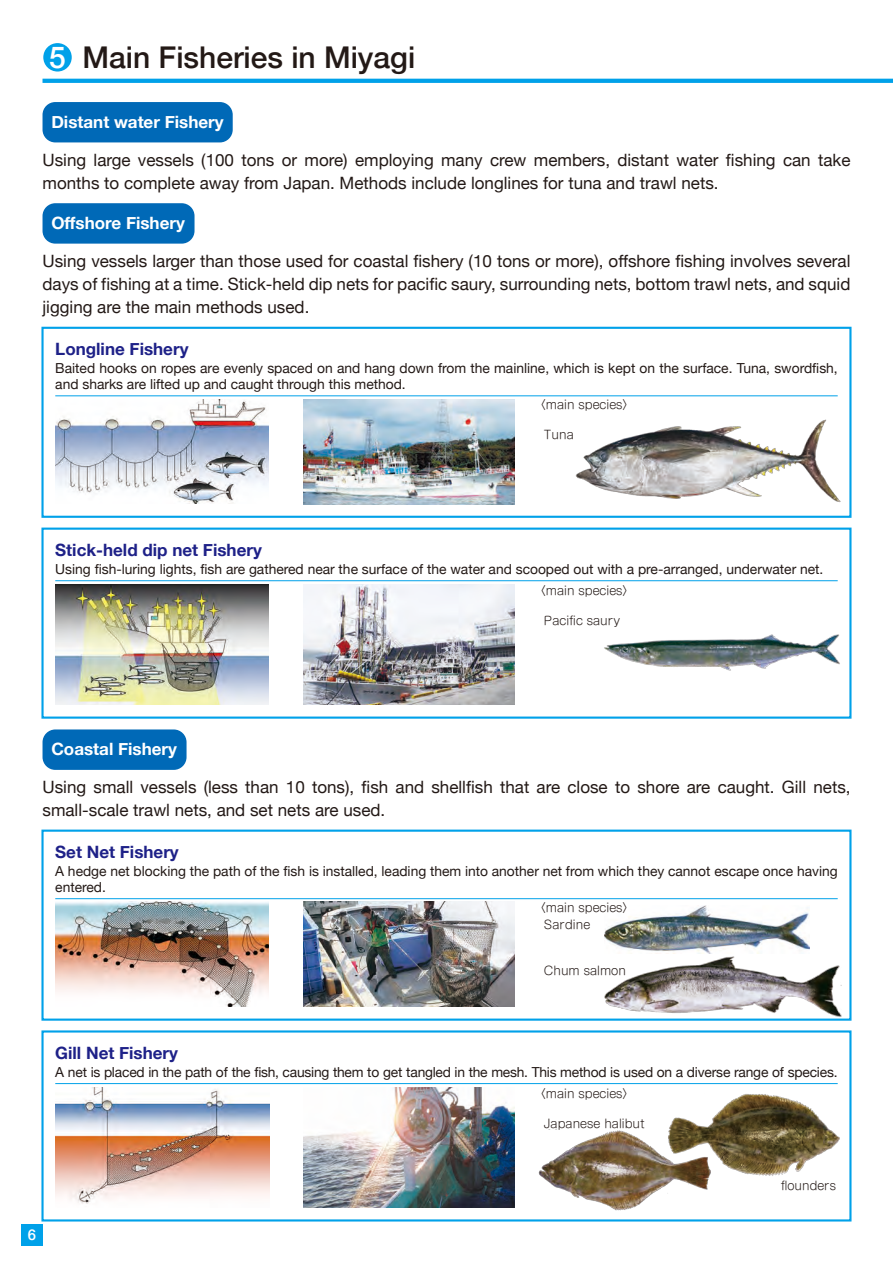
<style>
.page{position:relative;width:893px;height:1263px;background:#fff}
.page>*{position:absolute;margin:0;border:0;box-sizing:border-box;transform-origin:0 0}
.t1{font:500 30px "Helvetica Neue";color:#231916}
.t2{font:16.95px/23.4px "Helvetica Neue";color:#231916}
.t3{font:700 16.95px "Helvetica Neue";color:#1e2188}
.t4{font:700 16.95px "Helvetica Neue";color:#fff}
.t5{font:500 14.85px "Helvetica Neue";color:#fff}
.t6{font:13.8px/15.9px "Helvetica Neue";color:#231916}
.t7{font:300 11.7px/17px "Shin M Go Pro";color:#231916}
.t8{font:300 11.55px "Shin M Go Pro";color:#231916}
.s1{color:#fff}
</style>
<div class="page">
<img style="left:669px;top:1094px;width:171px;height:82px">
<img style="left:538px;top:1129px;width:172px;height:82px">
<svg style="left:43px;top:79px;width:850px;height:4px;background:#05a2e9"></svg>
<div style="left:43px;top:43px;width:29px;height:29px;background:#00a1e9;border-radius:50%"></div>
<div style="left:41px;top:1030px;width:810px;height:191px;border:2px solid #00a1e9"></div>
<img style="left:55px;top:1087px;width:214px;height:117px">
<img style="left:303px;top:1087px;width:211px;height:121px">
<div style="left:41px;top:528px;width:810px;height:191px;border:2px solid #00a1e9"></div>
<img style="left:55px;top:585px;width:214px;height:120px">
<img style="left:303px;top:585px;width:211px;height:120px">
<img style="left:604px;top:634px;width:236px;height:37px">
<div style="left:41px;top:829px;width:810px;height:192px;border:2px solid #00a1e9"></div>
<img style="left:55px;top:902px;width:214px;height:105px">
<img style="left:303px;top:902px;width:211px;height:105px">
<img style="left:604px;top:906px;width:205px;height:47px">
<img style="left:604px;top:956px;width:238px;height:61px">
<div style="left:41px;top:327px;width:810px;height:191px;border:2px solid #00a1e9"></div>
<img style="left:55px;top:399px;width:214px;height:104px">
<img style="left:303px;top:399px;width:211px;height:105px">
<img style="left:575px;top:419px;width:266px;height:84px">
<div style="left:43px;top:102px;width:190px;height:40px;background:#0069b7;border-radius:13px"></div>
<div style="left:43px;top:203px;width:152px;height:41px;background:#0069b7;border-radius:13px"></div>
<div style="left:43px;top:729px;width:144px;height:41px;background:#0069b7;border-radius:13px"></div>
<hr style="left:55px;top:396px;width:783px;height:1px;background:#00a1e9">
<hr style="left:55px;top:580px;width:783px;height:1px;background:#00a1e9">
<hr style="left:55px;top:898px;width:783px;height:1px;background:#00a1e9">
<hr style="left:55px;top:1083px;width:783px;height:1px;background:#00a1e9">
<div style="left:21px;top:1225px;width:22px;height:21px;background:#00a1e9"></div>
<h1 class="t1" style="left:49px;top:33px;width:368px"><span class="s1">5</span> Main Fisheries in Miyagi</h1>
<p class="t4" style="left:51px;top:108px;width:174px">Distant water Fishery</p>
<p class="t2" style="left:43px;top:149px;width:809px">Using large vessels (100 tons or more) employing many crew members, distant water fishing can take months to complete away from Japan. Methods include longlines for tuna and trawl nets.</p>
<p class="t4" style="left:51px;top:210px;width:135px">Offshore Fishery</p>
<p class="t2" style="left:43px;top:250px;width:809px;text-align:justify">Using vessels larger than those used for coastal fishery (10 tons or more), offshore fishing involves several days of fishing at a time. Stick-held dip nets for pacific saury, surrounding nets, bottom trawl nets, and squid jigging are the main methods used.</p>
<p class="t3" style="left:55px;top:336px;width:135px">Longline Fishery</p>
<p class="t6" style="left:55px;top:361px;width:784px">Baited hooks on ropes are evenly spaced on and hang down from the mainline, which is kept on the surface. Tuna, swordfish, and sharks are lifted up and caught through this method.</p>
<p class="t7" style="left:534px;top:395px;width:102px">〈main species〉</p>
<p class="t7" style="left:544px;top:425px;width:31px">Tuna</p>
<p class="t3" style="left:55px;top:537px;width:208px">Stick-held dip net Fishery</p>
<p class="t6" style="left:55px;top:562px;width:770px">Using fish-luring lights, fish are gathered near the surface of the water and scooped out with a pre-arranged, underwater net.</p>
<p class="t7" style="left:534px;top:581px;width:102px">〈main species〉</p>
<p class="t7" style="left:544px;top:610px;width:78px">Pacific saury</p>
<p class="t4" style="left:51px;top:736px;width:127px">Coastal Fishery</p>
<p class="t2" style="left:43px;top:776px;width:809px">Using small vessels (less than 10 tons), fish and shellfish that are close to shore are caught. Gill nets, small-scale trawl nets, and set nets are used.</p>
<p class="t3" style="left:55px;top:839px;width:125px">Set Net Fishery</p>
<p class="t6" style="left:55px;top:864px;width:784px">A hedge net blocking the path of the fish is installed, leading them into another net from which they cannot escape once having entered.</p>
<p class="t7" style="left:544px;top:898px;width:92px;text-indent:-10px">〈main species〉<br>Sardine</p>
<p class="t7" style="left:544px;top:961px;width:84px">Chum salmon</p>
<p class="t3" style="left:55px;top:1039px;width:124px">Gill Net Fishery</p>
<p class="t6" style="left:55px;top:1065px;width:784px">A net is placed in the path of the fish, causing them to get tangled in the mesh. This method is used on a diverse range of species.</p>
<p class="t7" style="left:534px;top:1083px;width:102px">〈main species〉</p>
<p class="t7" style="left:544px;top:1113px;width:102px">Japanese halibut</p>
<p class="t5" style="left:28px;top:1223px;width:10px">6</p>
<p class="t8" style="left:781px;top:1176px;width:57px">flounders</p>
</div>
